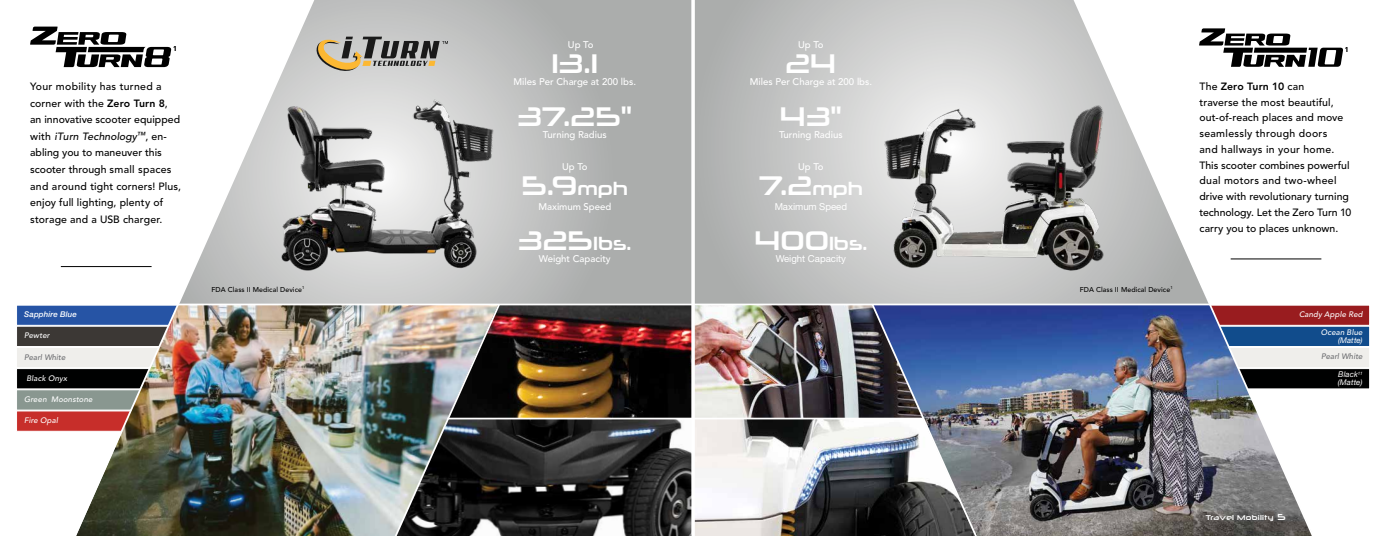
<style>
.page{position:relative;width:1386px;height:536px;background:#fff}
.page>*{position:absolute;margin:0;border:0;box-sizing:border-box;transform-origin:0 0}
.t1{font:27.12px "Neuropolitical Rg";color:#fff}
.t2{font:18.38px "Neuropolitical Rg";color:#fff}
.t3{font:500 10.5px/15.8px "Avenir LT Std";letter-spacing:.005em;color:#000}
.t4{font:500 9.62px "Avenir LT Std";color:#fff}
.t5{font:9.62px "Helvetica Neue LT Std";color:#fff}
.t6{font:italic 500 7.88px "Avenir LT Std";letter-spacing:.015em;color:#fff}
.t7{font:italic 7.88px/7.9px "Helvetica Neue LT Std";letter-spacing:.015em;color:#fff}
.t8{font:italic 500 7.88px "Avenir LT Std";color:#6d6e71}
.t9{font:italic 500 7.88px "Helvetica Neue LT Std";letter-spacing:.015em;color:#fff}
.t10{font:500 7px "Avenir LT Std";letter-spacing:.01em;color:#000}
.t11{font:7px "Neuropolitical Rg";letter-spacing:.04em;color:#fff}
.s1{font-weight:800}
.s2{font-style:italic}
.s3{font-size:18.38px}
.s4{font-size:27.12px}
.s5{font-size:8.75px}
</style>
<div class="page">
<div style="left:1198px;top:368px;width:172px;height:21px;background:#000101;border:1px solid #fff"></div>
<img style="left:695px;top:419px;width:174px;height:117px">
<img style="left:511px;top:419px;width:180px;height:117px">
<img style="left:511px;top:305px;width:180px;height:112px">
<img style="left:695px;top:305px;width:174px;height:112px">
<div style="left:16px;top:410px;width:173px;height:21px;background:#c72e2a;border:1px solid #fff"></div>
<div style="left:16px;top:389px;width:173px;height:21px;background:#899790;border:1px solid #fff"></div>
<div style="left:16px;top:368px;width:173px;height:21px;background:#000101;border:1px solid #fff"></div>
<div style="left:16px;top:347px;width:173px;height:21px;background:#efeeeb;border:1px solid #fff"></div>
<div style="left:16px;top:325px;width:173px;height:22px;background:#3c3835;border:1px solid #fff"></div>
<div style="left:16px;top:304px;width:173px;height:21px;background:#2654a5"></div>
<div style="left:1198px;top:347px;width:172px;height:21px;background:#efeeeb;border:1px solid #fff"></div>
<div style="left:1198px;top:325px;width:172px;height:22px;background:#114c8c;border:1px solid #fff"></div>
<div style="left:1198px;top:304px;width:172px;height:21px;background:#991c1f"></div>
<img style="left:986px;top:305px;width:81px;height:231px">
<img style="left:320px;top:305px;width:191px;height:231px">
<hr style="left:61px;top:266px;width:91px;height:1px;background:#000">
<img style="left:869px;top:305px;width:117px;height:231px">
<svg style="left:320px;top:0;width:371px;height:303px;background:#b7b8b7"></svg>
<img style="left:65px;top:0;width:255px;height:536px">
<svg style="left:695px;top:0;width:372px;height:303px;background:#c4c5c5"></svg>
<hr style="left:0;top:303px;width:1386px;height:2px;background:#fff">
<img style="left:1067px;top:0;width:256px;height:536px">
<svg style="left:315px;top:37px;width:133px;height:37px;background:#a49e90"></svg>
<svg style="left:30px;top:27px;width:141px;height:40px"></svg>
<img style="left:273px;top:95px;width:229px;height:181px">
<svg style="left:691px;top:0;width:4px;height:536px"></svg>
<img style="left:386px;top:302px;width:116px;height:234px">
<svg style="left:1199px;top:28px;width:144px;height:39px"></svg>
<div style="left:1200px;top:82px;width:152px;height:186px;background:#fff"></div>
<img style="left:873px;top:98px;width:237px;height:176px">
<hr style="left:1231px;top:258px;width:90px;height:1px;background:#000">
<p class="t10" style="left:173px;top:44px;width:5px">1</p>
<p class="t3" style="left:30px;top:78px;width:153px;line-height:16.6px">Your mobility has turned a corner with the <span class="s1">Zero Turn 8</span>, an innovative scooter equipped with <span class="s2">iTurn Technology</span><sup>™</sup>, en&shy;abling you to maneuver this scooter through small spaces and around tight corners! Plus, enjoy full lighting, plenty of storage and a USB charger.</p>
<p class="t4" style="left:568px;top:39px;width:27px">Up To</p>
<h1 class="t1" style="left:552px;top:47px;width:48px">13.1</h1>
<p class="t4" style="left:514px;top:76px;width:124px">Miles Per Charge at 200 lbs.</p>
<h1 class="t1" style="left:517px;top:99px;width:116px">37.25"</h1>
<p class="t4" style="left:543px;top:129px;width:65px">Turning Radius</p>
<p class="t4" style="left:562px;top:160px;width:27px">Up To</p>
<h1 class="t1" style="left:522px;top:168px;width:108px">5.9<span class="s3">mph</span></h1>
<p class="t4" style="left:538px;top:201px;width:74px">Maximum Speed</p>
<h2 class="t2" style="left:518px;top:232px;width:115px"><span class="s4">325</span>lbs.</h2>
<p class="t4" style="left:539px;top:253px;width:73px">Weight Capacity</p>
<p class="t4" style="left:798px;top:39px;width:27px">Up To</p>
<h1 class="t1" style="left:785px;top:47px;width:53px">24</h1>
<p class="t4" style="left:750px;top:76px;width:124px">Miles Per Charge at 200 lbs.</p>
<h1 class="t1" style="left:780px;top:99px;width:64px">43"</h1>
<p class="t4" style="left:779px;top:129px;width:65px">Turning Radius</p>
<p class="t4" style="left:798px;top:160px;width:27px">Up To</p>
<h1 class="t1" style="left:759px;top:168px;width:106px">7.2<span class="s3">mph</span></h1>
<p class="t5" style="left:775px;top:200px;width:74px">Maximum Speed</p>
<h2 class="t2" style="left:754px;top:232px;width:114px"><span class="s4">400</span>lbs.</h2>
<p class="t5" style="left:776px;top:253px;width:72px">Weight Capacity</p>
<p class="t10" style="left:1345px;top:45px;width:5px">1</p>
<p class="t3" style="left:1200px;top:79px;width:153px">The <span class="s1">Zero Turn 10</span> can<br>traverse the most beautiful, out-of-reach places and move seamlessly through doors<br>and hallways in your home.<br>This scooter combines powerful dual motors and two-wheel drive with revolutionary turning technology. Let the Zero Turn 10 carry you to places unknown.</p>
<p class="t10" style="left:212px;top:285px;width:94px">FDA Class II Medical Device<sup>1</sup></p>
<p class="t10" style="left:1080px;top:285px;width:94px">FDA Class II Medical Device<sup>1</sup></p>
<p class="t9" style="left:24px;top:309px;width:54px">Sapphire Blue</p>
<p class="t6" style="left:1299px;top:310px;width:65px">Candy Apple Red</p>
<p class="t6" style="left:24px;top:331px;width:27px">Pewter</p>
<p class="t6" style="left:1321px;top:327px;width:43px">Ocean Blue</p>
<p class="t7" style="left:1338px;top:335px;width:26px">(Matte)</p>
<p class="t8" style="left:24px;top:352px;width:43px">Pearl White</p>
<p class="t8" style="left:1321px;top:351px;width:43px">Pearl White</p>
<p class="t6" style="left:26px;top:373px;width:42px">Black Onyx</p>
<p class="t7" style="left:1338px;top:370px;width:26px">Black<sup>11 </sup>(Matte)</p>
<p class="t6" style="left:24px;top:394px;width:70px">Green Moonstone</p>
<p class="t6" style="left:24px;top:416px;width:35px">Fire Opal</p>
<p class="t11" style="left:1206px;top:513px;width:82px">Travel Mobility <span class="s5">5</span></p>
</div>
